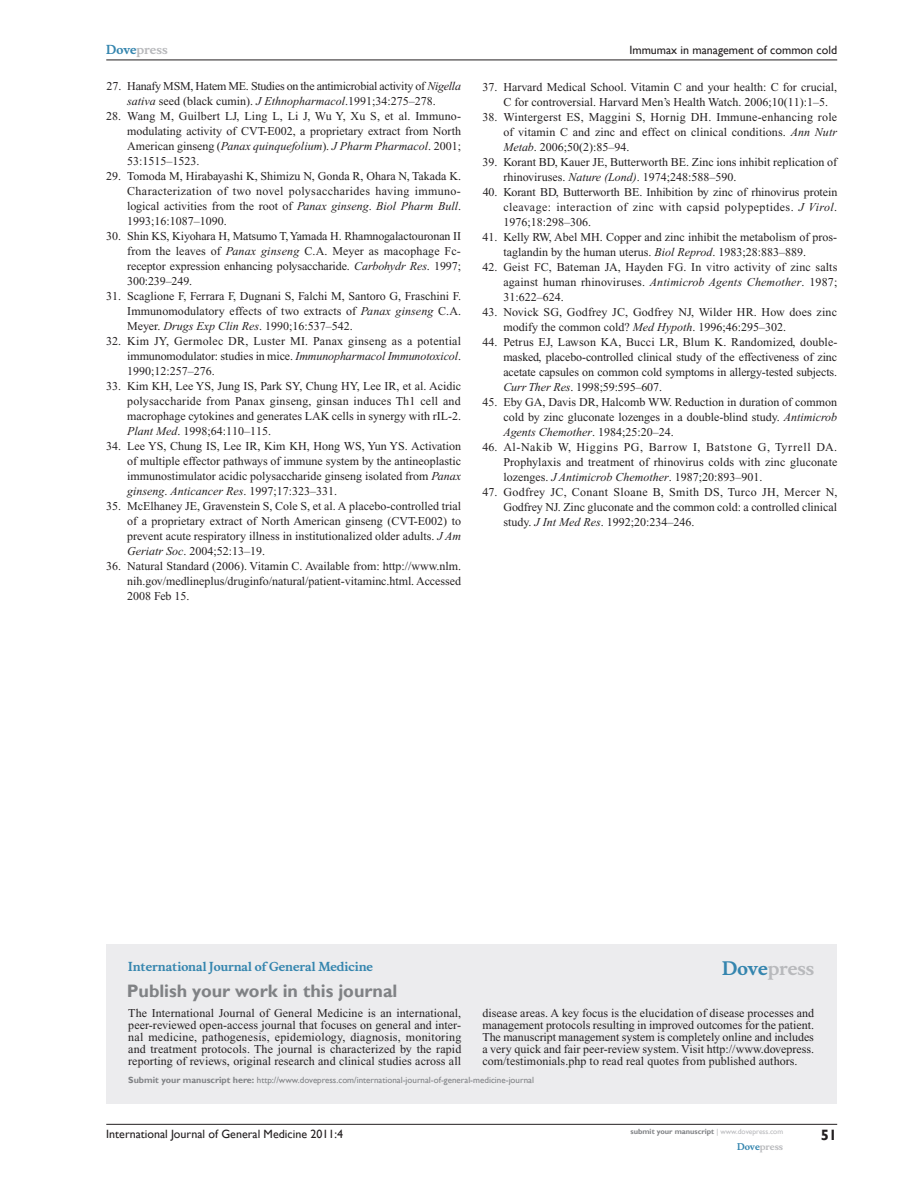
<style>
.page{position:relative;width:918px;height:1188px;background:#fff}
.page>*{position:absolute;margin:0;border:0;box-sizing:border-box;transform-origin:0 0}
.t1{font:700 18px "Gill Sans";color:#808285}
.t2{font:700 18px "Musee";color:#b8b9bc}
.t3{font:700 15px "Gill Sans";color:#231f20}
.t4{font:12px/15px "Times New Roman";color:#231f20;text-align:justify}
.t5{font:12px/15px "Times New Roman";letter-spacing:-.02em;color:#231f20;text-align:center}
.t6{font:12px "Gill Sans";color:#231f20}
.t7{font:700 12px "Musee";color:#3485ae}
.t8{font:700 12px "Musee";color:#b8b9bc}
.t9{font:9px "Gill Sans";color:#808285}
.t10{font:700 9px "Musee";color:#b8b9bc}
.t11{font:700 7.5px "Gill Sans";color:#808285}
.s1{color:#3485ae}
.s2{font-style:italic}
.s3{font-weight:700}
.s4{font-weight:400;color:#b8b9bc}
</style>
<div class="page">
<div style="left:106px;top:944px;width:731px;height:159px;background:#ececee"></div>
<hr style="left:106px;top:1124px;width:731px;height:1px;background:#231f20">
<hr style="left:106px;top:60px;width:731px;height:1px;background:#231f20">
<p class="t8" style="left:106px;top:43px;width:63px"><span class="s1">Dove</span>press</p>
<p class="t5" style="left:107px;top:79px;width:356px">27. Hanafy MSM, Hatem ME. Studies on the antimicrobial activity of <span class="s2">Nigella sativa</span> seed (black cumin). <span class="s2">J Ethnopharmacol</span>.1991;34:275–278.</p>
<p class="t4" style="left:127px;top:109px;width:335px;text-indent:-21px">28. Wang M, Guilbert LJ, Ling L, Li J, Wu Y, Xu S, et al. Immuno&shy;modulating activity of CVT-E002, a proprietary extract from North American ginseng (<span class="s2">Panax quinquefolium</span>). <span class="s2">J Pharm Pharmacol</span>. 2001; 53:1515–1523.</p>
<p class="t4" style="left:127px;top:169px;width:335px;text-indent:-21px">29. Tomoda M, Hirabayashi K, Shimizu N, Gonda R, Ohara N, Takada K.<br>Characterization of two novel polysaccharides having immuno&shy;logical activities from the root of <span class="s2">Panax ginseng</span>. <span class="s2">Biol Pharm Bull</span>.<br>1993;16:1087–1090.</p>
<p class="t4" style="left:127px;top:229px;width:335px;text-indent:-21px">30. Shin KS, Kiyohara H, Matsumo T, Yamada H. Rhamnogalactouronan II from the leaves of <span class="s2">Panax ginseng</span> C.A. Meyer as macophage Fc&shy;receptor expression enhancing polysaccharide. <span class="s2">Carbohydr Res</span>. 1997; 300:239–249.</p>
<p class="t4" style="left:127px;top:289px;width:335px;text-indent:-21px">31. Scaglione F, Ferrara F, Dugnani S, Falchi M, Santoro G, Fraschini F.<br>Immunomodulatory effects of two extracts of <span class="s2">Panax ginseng</span> C.A.<br>Meyer. <span class="s2">Drugs Exp Clin Res</span>. 1990;16:537–542.</p>
<p class="t4" style="left:127px;top:334px;width:335px;text-indent:-21px">32. Kim JY, Germolec DR, Luster MI. Panax ginseng as a potential immunomodulator: studies in mice. <span class="s2">Immunopharmacol Immunotoxicol</span>.<br>1990;12:257–276.</p>
<p class="t4" style="left:127px;top:379px;width:335px;text-indent:-21px">33. Kim KH, Lee YS, Jung IS, Park SY, Chung HY, Lee IR, et al. Acidic polysaccharide from Panax ginseng, ginsan induces Th1 cell and macrophage cytokines and generates LAK cells in synergy with rIL-2.<br><span class="s2">Plant Med</span>. 1998;64:110–115.</p>
<p class="t4" style="left:127px;top:439px;width:335px;text-indent:-21px">34. Lee YS, Chung IS, Lee IR, Kim KH, Hong WS, Yun YS. Activation of multiple effector pathways of immune system by the antineoplastic immunostimulator acidic polysaccharide ginseng isolated from <span class="s2">Panax ginseng</span>. <span class="s2">Anticancer Res</span>. 1997;17:323–331.</p>
<p class="t4" style="left:127px;top:499px;width:335px;text-indent:-21px">35. McElhaney JE, Gravenstein S, Cole S, et al. A placebo-controlled trial of a proprietary extract of North American ginseng (CVT-E002) to prevent acute respiratory illness in institutionalized older adults. <span class="s2">J Am Geriatr Soc</span>. 2004;52:13–19.</p>
<p class="t4" style="left:127px;top:559px;width:335px;text-indent:-21px">36. Natural Standard (2006). Vitamin C. Available from: http://www.nlm. nih.gov/medlineplus/druginfo/natural/patient-vitaminc.html. Accessed 2008 Feb 15.</p>
<p class="t6" style="left:630px;top:43px;width:209px">Immumax in management of common cold</p>
<p class="t4" style="left:503px;top:80px;width:335px;text-indent:-21px">37. Harvard Medical School. Vitamin C and your health: C for crucial,<br>C for controversial. Harvard Men’s Health Watch. 2006;10(11):1–5.</p>
<p class="t4" style="left:503px;top:110px;width:335px;text-indent:-21px">38. Wintergerst ES, Maggini S, Hornig DH. Immune-enhancing role of vitamin C and zinc and effect on clinical conditions. <span class="s2">Ann Nutr Metab</span>. 2006;50(2):85–94.</p>
<p class="t4" style="left:503px;top:155px;width:335px;text-indent:-21px">39. Korant BD, Kauer JE, Butterworth BE. Zinc ions inhibit replication of rhinoviruses. <span class="s2">Nature (Lond)</span>. 1974;248:588–590.</p>
<p class="t4" style="left:503px;top:185px;width:335px;text-indent:-21px">40. Korant BD, Butterworth BE. Inhibition by zinc of rhinovirus protein cleavage: interaction of zinc with capsid polypeptides. <span class="s2">J Virol</span>.<br>1976;18:298–306.</p>
<p class="t4" style="left:503px;top:230px;width:335px;text-indent:-21px">41. Kelly RW, Abel MH. Copper and zinc inhibit the metabolism of pros&shy;taglandin by the human uterus. <span class="s2">Biol Reprod</span>. 1983;28:883–889.</p>
<p class="t4" style="left:503px;top:260px;width:336px;text-indent:-21px">42. Geist FC, Bateman JA, Hayden FG. In vitro activity of zinc salts against human rhinoviruses. <span class="s2">Antimicrob Agents Chemother</span>. 1987; 31:622–624.</p>
<p class="t4" style="left:503px;top:305px;width:335px;text-indent:-21px">43. Novick SG, Godfrey JC, Godfrey NJ, Wilder HR. How does zinc modify the common cold? <span class="s2">Med Hypoth</span>. 1996;46:295–302.</p>
<p class="t4" style="left:503px;top:335px;width:336px;text-indent:-21px">44. Petrus EJ, Lawson KA, Bucci LR, Blum K. Randomized, double&shy;masked, placebo-controlled clinical study of the effectiveness of zinc acetate capsules on common cold symptoms in allergy-tested subjects.<br><span class="s2">Curr Ther Res</span>. 1998;59:595–607.</p>
<p class="t4" style="left:503px;top:395px;width:335px;text-indent:-21px">45. Eby GA, Davis DR, Halcomb WW. Reduction in duration of common cold by zinc gluconate lozenges in a double-blind study. <span class="s2">Antimicrob Agents Chemother</span>. 1984;25:20–24.</p>
<p class="t4" style="left:503px;top:440px;width:336px;text-indent:-21px">46. Al-Nakib W, Higgins PG, Barrow I, Batstone G, Tyrrell DA.<br>Prophylaxis and treatment of rhinovirus colds with zinc gluconate lozenges. <span class="s2">J Antimicrob Chemother</span>. 1987;20:893–901.</p>
<p class="t4" style="left:503px;top:485px;width:335px;text-indent:-21px">47. Godfrey JC, Conant Sloane B, Smith DS, Turco JH, Mercer N, Godfrey NJ. Zinc gluconate and the common cold: a controlled clinical study. <span class="s2">J Int Med Res</span>. 1992;20:234–246.</p>
<p class="t7" style="left:128px;top:959px;width:246px">International Journal of General Medicine</p>
<h1 class="t1" style="left:127px;top:980px;width:272px">Publish your work in this journal</h1>
<h1 class="t2" style="left:722px;top:958px;width:94px"><span class="s1">Dove</span>press</h1>
<p class="t4" style="left:128px;top:1007px;width:335px;line-height:12px">The International Journal of General Medicine is an international, peer-reviewed open-access journal that focuses on general and inter&shy;nal medicine, pathogenesis, epidemiology, diagnosis, monitoring and treatment protocols. The journal is characterized by the rapid reporting of reviews, original research and clinical studies across all</p>
<p class="t4" style="left:482px;top:1007px;width:333px;line-height:12px">disease areas. A key focus is the elucidation of disease processes and management protocols resulting in improved outcomes for the patient.<br>The manuscript management system is completely online and includes a very quick and fair peer-review system. Visit http://www.dovepress. com/testimonials.php to read real quotes from published authors.</p>
<p class="t9" style="left:128px;top:1075px;width:407px"><span class="s3">Submit your manuscript here:</span> http://www.dovepress.com/international-journal-of-general-medicine-journal</p>
<p class="t6" style="left:106px;top:1127px;width:238px">International Journal of General Medicine 2011:4</p>
<p class="t11" style="left:631px;top:1127px;width:154px">submit your manuscript <span class="s4">| www.dovepress.com</span></p>
<p class="t10" style="left:737px;top:1141px;width:48px"><span class="s1">Dove</span>press</p>
<p class="t3" style="left:821px;top:1126px;width:18px">51</p>
</div>
